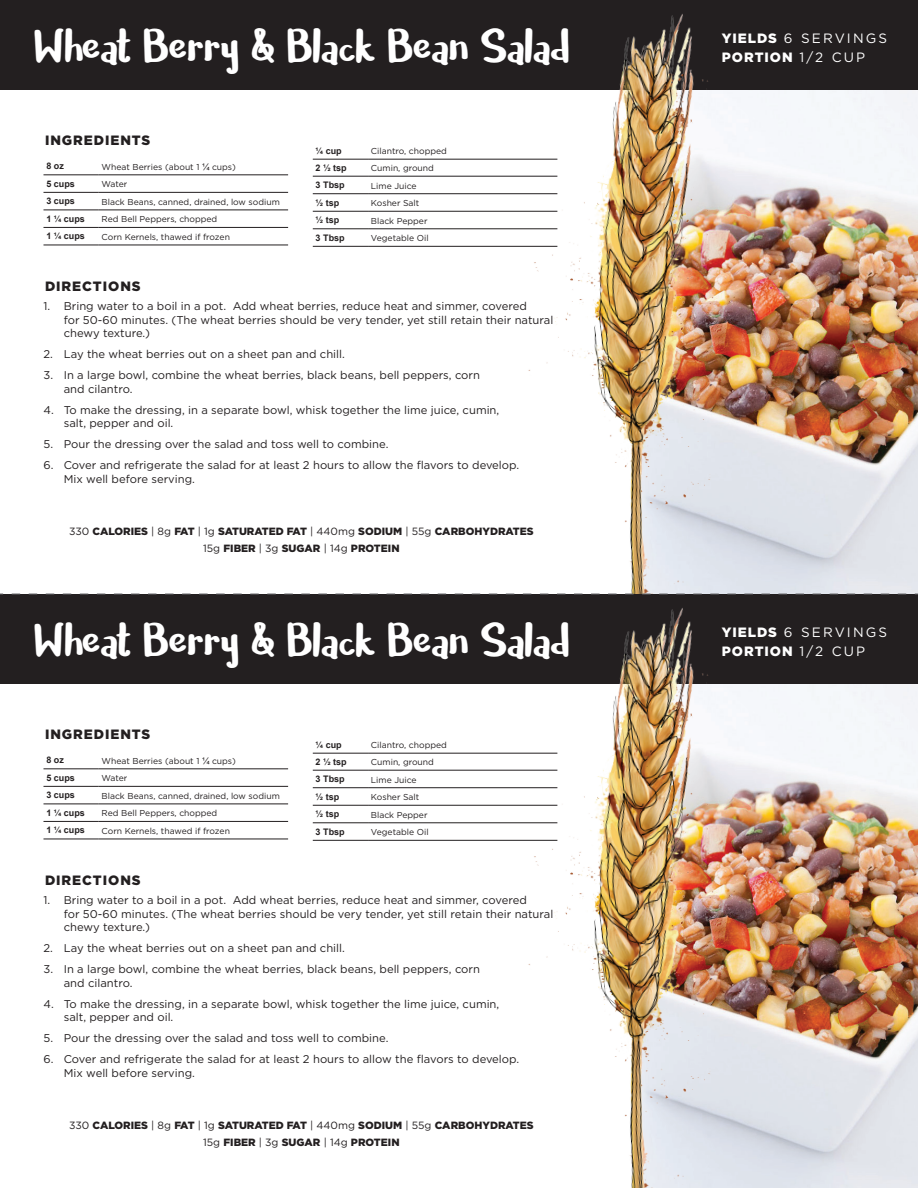
<style>
.page{position:relative;width:918px;height:1188px;background:#fff}
.page>*{position:absolute;margin:0;border:0;box-sizing:border-box;transform-origin:0 0}
.t1{font:49.2px "Cavorting";color:#fff}
.t2{font:13.5px/19.2px "Gotham HTF";letter-spacing:.16em;color:#fff}
.t3{font:900 13.5px "Gotham HTF";letter-spacing:.07em;color:#231f20}
.t4{font:11.25px/13.5px "Gotham HTF";color:#231f20}
.t5{font:900 10.5px/17.4px "Gotham HTF";color:#231f20;text-align:center}
.t6{font:700 9px "Arial";color:#231f20}
.t7{font:8.55px "Gotham HTF";color:#231f20}
.s1{font-weight:900}
.s2{font-family:"Arial";font-size:9px}
.s3{font-weight:400}
</style>
<div class="page">
<img style="left:723px;top:90px;width:195px;height:504px">
<div style="left:0;top:0;width:918px;height:90px;background:#231f20"></div>
<img style="left:527px;top:14px;width:196px;height:1174px">
<hr style="left:44px;top:174px;width:55px;height:1px;background:#231f20">
<hr style="left:99px;top:174px;width:189px;height:1px;background:#231f20">
<hr style="left:44px;top:192px;width:55px;height:1px;background:#231f20">
<hr style="left:99px;top:192px;width:189px;height:1px;background:#231f20">
<hr style="left:44px;top:210px;width:55px;height:1px;background:#231f20">
<hr style="left:99px;top:210px;width:189px;height:1px;background:#231f20">
<hr style="left:44px;top:227px;width:55px;height:1px;background:#231f20">
<hr style="left:99px;top:227px;width:189px;height:1px;background:#231f20">
<hr style="left:44px;top:245px;width:55px;height:1px;background:#231f20">
<hr style="left:99px;top:245px;width:189px;height:1px;background:#231f20">
<hr style="left:313px;top:159px;width:55px;height:1px;background:#231f20">
<hr style="left:368px;top:159px;width:189px;height:1px;background:#231f20">
<hr style="left:313px;top:176px;width:55px;height:1px;background:#231f20">
<hr style="left:368px;top:176px;width:189px;height:1px;background:#231f20">
<hr style="left:313px;top:193px;width:55px;height:1px;background:#231f20">
<hr style="left:368px;top:193px;width:189px;height:1px;background:#231f20">
<hr style="left:313px;top:211px;width:55px;height:1px;background:#231f20">
<hr style="left:368px;top:211px;width:189px;height:1px;background:#231f20">
<hr style="left:313px;top:228px;width:55px;height:1px;background:#231f20">
<hr style="left:368px;top:228px;width:189px;height:1px;background:#231f20">
<hr style="left:313px;top:246px;width:55px;height:1px;background:#231f20">
<hr style="left:368px;top:246px;width:189px;height:1px;background:#231f20">
<img style="left:638px;top:684px;width:280px;height:504px">
<div style="left:0;top:594px;width:918px;height:90px;background:#231f20"></div>
<hr style="left:44px;top:768px;width:55px;height:1px;background:#231f20">
<hr style="left:99px;top:768px;width:189px;height:1px;background:#231f20">
<hr style="left:44px;top:786px;width:55px;height:1px;background:#231f20">
<hr style="left:99px;top:786px;width:189px;height:1px;background:#231f20">
<hr style="left:44px;top:804px;width:55px;height:1px;background:#231f20">
<hr style="left:99px;top:804px;width:189px;height:1px;background:#231f20">
<hr style="left:44px;top:821px;width:55px;height:1px;background:#231f20">
<hr style="left:99px;top:821px;width:189px;height:1px;background:#231f20">
<hr style="left:44px;top:839px;width:55px;height:1px;background:#231f20">
<hr style="left:99px;top:839px;width:189px;height:1px;background:#231f20">
<hr style="left:313px;top:753px;width:55px;height:1px;background:#231f20">
<hr style="left:368px;top:753px;width:189px;height:1px;background:#231f20">
<hr style="left:313px;top:770px;width:55px;height:1px;background:#231f20">
<hr style="left:368px;top:770px;width:189px;height:1px;background:#231f20">
<hr style="left:313px;top:787px;width:55px;height:1px;background:#231f20">
<hr style="left:368px;top:787px;width:189px;height:1px;background:#231f20">
<hr style="left:313px;top:805px;width:55px;height:1px;background:#231f20">
<hr style="left:368px;top:805px;width:189px;height:1px;background:#231f20">
<hr style="left:313px;top:822px;width:55px;height:1px;background:#231f20">
<hr style="left:368px;top:822px;width:189px;height:1px;background:#231f20">
<hr style="left:313px;top:840px;width:55px;height:1px;background:#231f20">
<hr style="left:368px;top:840px;width:189px;height:1px;background:#231f20">
<svg style="left:0;top:594px;width:918px;height:1px"></svg>
<h1 class="t1" style="left:34px;top:16px;width:537px">Wheat Berry &amp; Black Bean Salad</h1>
<p class="t2" style="left:722px;top:28px;width:167px"><span class="s1">YIELDS</span> 6 SERVINGS<br><span class="s1">PORTION</span> 1/2 CUP</p>
<p class="t3" style="left:45px;top:133px;width:107px">INGREDIENTS</p>
<p class="t6" style="left:46px;top:160px;width:19px">8 oz</p>
<p class="t7" style="left:102px;top:162px;width:136px">Wheat Berries (about 1 <span class="s2">¼</span> cups)</p>
<p class="t6" style="left:46px;top:178px;width:30px">5 cups</p>
<p class="t7" style="left:102px;top:179px;width:27px">Water</p>
<p class="t6" style="left:46px;top:195px;width:30px">3 cups</p>
<p class="t7" style="left:102px;top:197px;width:180px">Black Beans, canned, drained, low sodium</p>
<p class="t6" style="left:46px;top:213px;width:40px">1 ¼ cups</p>
<p class="t7" style="left:102px;top:214px;width:117px">Red Bell Peppers, chopped</p>
<p class="t6" style="left:46px;top:230px;width:40px">1 ¼ cups</p>
<p class="t7" style="left:102px;top:232px;width:130px">Corn Kernels, thawed if frozen</p>
<p class="t3" style="left:45px;top:278px;width:97px">DIRECTIONS</p>
<p class="t6" style="left:316px;top:145px;width:28px">¼ cup</p>
<p class="t7" style="left:371px;top:146px;width:78px">Cilantro, chopped</p>
<p class="t6" style="left:316px;top:162px;width:33px">2 ½ tsp</p>
<p class="t7" style="left:371px;top:163px;width:64px">Cumin, ground</p>
<p class="t6" style="left:316px;top:179px;width:31px">3 Tbsp</p>
<p class="t7" style="left:371px;top:181px;width:47px">Lime Juice</p>
<p class="t6" style="left:316px;top:197px;width:25px">½ tsp</p>
<p class="t7" style="left:371px;top:198px;width:50px">Kosher Salt</p>
<p class="t6" style="left:316px;top:214px;width:25px">½ tsp</p>
<p class="t7" style="left:371px;top:216px;width:58px">Black Pepper</p>
<p class="t6" style="left:316px;top:232px;width:31px">3 Tbsp</p>
<p class="t7" style="left:371px;top:233px;width:59px">Vegetable Oil</p>
<p class="t4" style="left:64px;top:299px;width:491px;text-indent:-20px">1. Bring water to a boil in a pot. Add wheat berries, reduce heat and simmer, covered<br>for 50-60 minutes. (The wheat berries should be very tender, yet still retain their natural chewy texture.)</p>
<p class="t4" style="left:44px;top:347px;width:303px">2. Lay the wheat berries out on a sheet pan and chill.</p>
<p class="t4" style="left:64px;top:368px;width:418px;text-indent:-20px">3. In a large bowl, combine the wheat berries, black beans, bell peppers, corn and cilantro.</p>
<p class="t4" style="left:64px;top:403px;width:437px;text-indent:-20px">4. To make the dressing, in a separate bowl, whisk together the lime juice, cumin, salt, pepper and oil.</p>
<p class="t4" style="left:44px;top:437px;width:346px">5. Pour the dressing over the salad and toss well to combine.</p>
<p class="t4" style="left:64px;top:458px;width:457px;text-indent:-20px">6. Cover and refrigerate the salad for at least 2 hours to allow the flavors to develop.<br>Mix well before serving.</p>
<p class="t5" style="left:69px;top:522px;width:466px"><span class="s3">330</span> CALORIES <span class="s3">| 8g</span> FAT <span class="s3">| 1g</span> SATURATED FAT <span class="s3">| 440mg</span> SODIUM <span class="s3">| 55g</span> CARBOHYDRATES<br><span class="s3">15g</span> FIBER <span class="s3">| 3g</span> SUGAR <span class="s3">| 14g</span> PROTEIN</p>
<h1 class="t1" style="left:34px;top:610px;width:537px">Wheat Berry &amp; Black Bean Salad</h1>
<p class="t2" style="left:722px;top:622px;width:167px"><span class="s1">YIELDS</span> 6 SERVINGS<br><span class="s1">PORTION</span> 1/2 CUP</p>
<p class="t3" style="left:45px;top:727px;width:107px">INGREDIENTS</p>
<p class="t6" style="left:46px;top:754px;width:19px">8 oz</p>
<p class="t7" style="left:102px;top:756px;width:136px">Wheat Berries (about 1 <span class="s2">¼</span> cups)</p>
<p class="t6" style="left:46px;top:772px;width:30px">5 cups</p>
<p class="t7" style="left:102px;top:773px;width:27px">Water</p>
<p class="t6" style="left:46px;top:789px;width:30px">3 cups</p>
<p class="t7" style="left:102px;top:791px;width:180px">Black Beans, canned, drained, low sodium</p>
<p class="t6" style="left:46px;top:807px;width:40px">1 ¼ cups</p>
<p class="t7" style="left:102px;top:808px;width:117px">Red Bell Peppers, chopped</p>
<p class="t6" style="left:46px;top:824px;width:40px">1 ¼ cups</p>
<p class="t7" style="left:102px;top:826px;width:130px">Corn Kernels, thawed if frozen</p>
<p class="t3" style="left:45px;top:872px;width:97px">DIRECTIONS</p>
<p class="t6" style="left:316px;top:739px;width:28px">¼ cup</p>
<p class="t7" style="left:371px;top:740px;width:78px">Cilantro, chopped</p>
<p class="t6" style="left:316px;top:756px;width:33px">2 ½ tsp</p>
<p class="t7" style="left:371px;top:757px;width:64px">Cumin, ground</p>
<p class="t6" style="left:316px;top:773px;width:31px">3 Tbsp</p>
<p class="t7" style="left:371px;top:775px;width:47px">Lime Juice</p>
<p class="t6" style="left:316px;top:791px;width:25px">½ tsp</p>
<p class="t7" style="left:371px;top:792px;width:50px">Kosher Salt</p>
<p class="t6" style="left:316px;top:808px;width:25px">½ tsp</p>
<p class="t7" style="left:371px;top:810px;width:58px">Black Pepper</p>
<p class="t6" style="left:316px;top:826px;width:31px">3 Tbsp</p>
<p class="t7" style="left:371px;top:827px;width:59px">Vegetable Oil</p>
<p class="t4" style="left:64px;top:893px;width:491px;text-indent:-20px">1. Bring water to a boil in a pot. Add wheat berries, reduce heat and simmer, covered<br>for 50-60 minutes. (The wheat berries should be very tender, yet still retain their natural chewy texture.)</p>
<p class="t4" style="left:44px;top:941px;width:303px">2. Lay the wheat berries out on a sheet pan and chill.</p>
<p class="t4" style="left:64px;top:962px;width:418px;text-indent:-20px">3. In a large bowl, combine the wheat berries, black beans, bell peppers, corn and cilantro.</p>
<p class="t4" style="left:64px;top:997px;width:437px;text-indent:-20px">4. To make the dressing, in a separate bowl, whisk together the lime juice, cumin, salt, pepper and oil.</p>
<p class="t4" style="left:44px;top:1031px;width:346px">5. Pour the dressing over the salad and toss well to combine.</p>
<p class="t4" style="left:64px;top:1052px;width:457px;text-indent:-20px">6. Cover and refrigerate the salad for at least 2 hours to allow the flavors to develop.<br>Mix well before serving.</p>
<p class="t5" style="left:69px;top:1116px;width:466px"><span class="s3">330</span> CALORIES <span class="s3">| 8g</span> FAT <span class="s3">| 1g</span> SATURATED FAT <span class="s3">| 440mg</span> SODIUM <span class="s3">| 55g</span> CARBOHYDRATES<br><span class="s3">15g</span> FIBER <span class="s3">| 3g</span> SUGAR <span class="s3">| 14g</span> PROTEIN</p>
</div>
